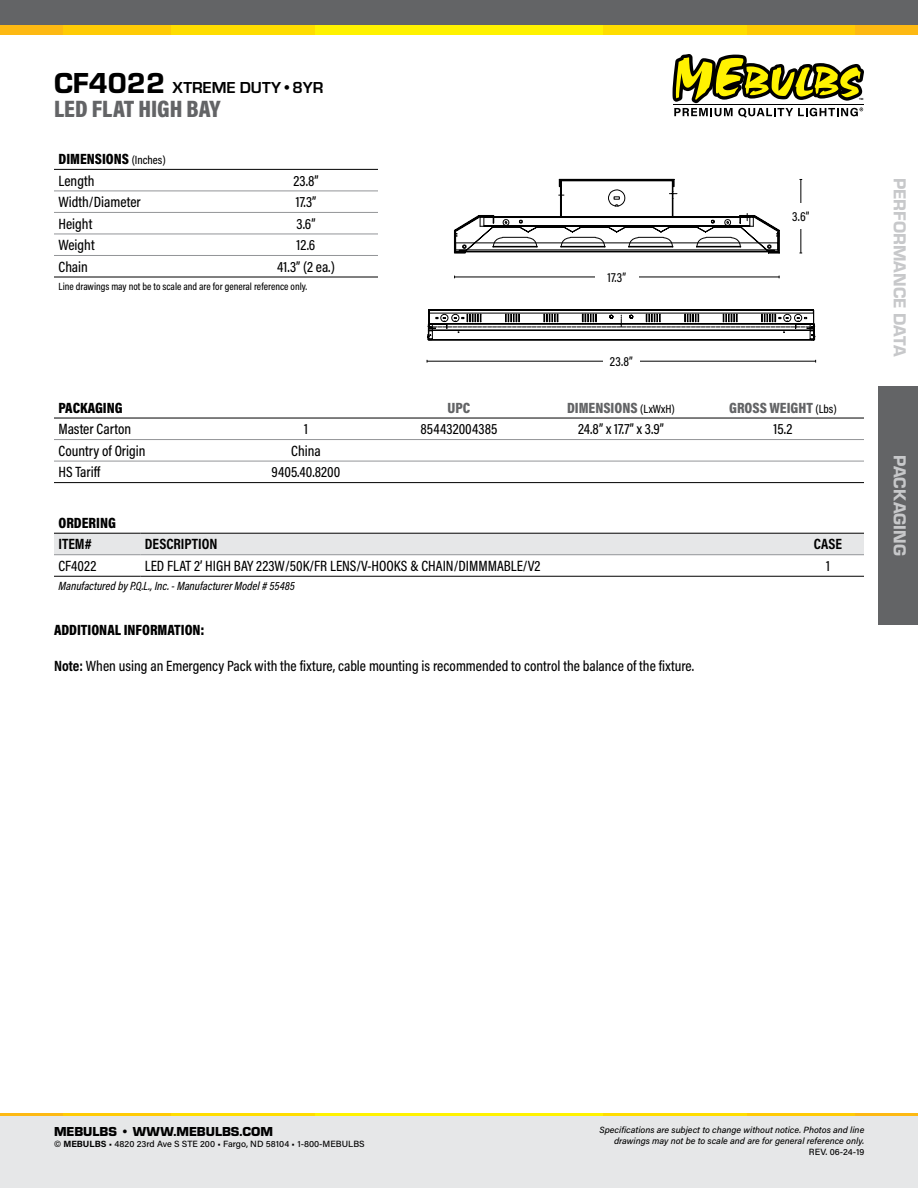
<style>
.page{position:relative;width:918px;height:1188px;background:#fff}
.page>*{position:absolute;margin:0;border:0;box-sizing:border-box;transform-origin:0 0}
.t1{font:900 24px "Acumin Pro Cond";color:#636466}
.t2{font:18px "Eurostile Hea";color:#c7c8ca}
.t3{font:700 16.5px "Eurostile";color:#000}
.t4{font:500 15px "Acumin Pro Cond";color:#000}
.t5{font:900 15px "Acumin Pro Cond";color:#000}
.t6{font:900 15px "Acumin Pro Cond";color:#636466}
.t7{font:700 15px "Acumin Pro Cond";color:#000}
.t8{font:900 13.5px "Eurostile";color:#000}
.t9{font:500 13.35px "Acumin Pro Cond";color:#000}
.t10{font:italic 500 12px "Acumin Pro Cond";color:#000}
.t11{font:500 10.5px "Acumin Pro Cond";color:#000}
.t12{font:italic 500 9px/10.5px "Acumin Pro";color:#000;text-align:right}
.t13{font:500 9px "Acumin Pro";color:#000}
.t14{font:700 3px "Acumin Pro";color:#000}
.s1{font-family:"Eurostile Hea";font-weight:400;font-size:30px}
.s2{font-weight:500;font-size:12px}
.s3{font-weight:500;font-size:12px;color:#000}
.s4{font-weight:700}
</style>
<div class="page">
<div style="left:0;top:1115px;width:918px;height:73px;background:#e6e7e8"></div>
<div style="left:0;top:0;width:918px;height:30px;background:#636466"></div>
<div style="left:0;top:25px;width:918px;height:10px;background:#fdb913"></div>
<div style="left:63px;top:25px;width:792px;height:10px;background:#ffcb05"></div>
<div style="left:171px;top:25px;width:576px;height:10px;background:#fd0"></div>
<div style="left:315px;top:25px;width:288px;height:10px;background:#fff200"></div>
<hr style="left:0;top:1113px;width:918px;height:2px;background:#fdb913">
<hr style="left:63px;top:1113px;width:792px;height:2px;background:#ffcb05">
<hr style="left:171px;top:1113px;width:576px;height:2px;background:#fd0">
<hr style="left:315px;top:1113px;width:288px;height:2px;background:#fff200">
<svg style="left:673px;top:54px;width:191px;height:64px"></svg>
<hr style="left:673px;top:104px;width:190px;height:1px;background:#000">
<div style="left:878px;top:386px;width:40px;height:239px;background:#636466"></div>
<hr style="left:54px;top:439px;width:180px;height:1px;background:#939598">
<hr style="left:234px;top:439px;width:144px;height:1px;background:#939598">
<hr style="left:378px;top:439px;width:162px;height:1px;background:#939598">
<hr style="left:540px;top:439px;width:162px;height:1px;background:#939598">
<hr style="left:702px;top:439px;width:162px;height:1px;background:#939598">
<hr style="left:54px;top:461px;width:180px;height:1px;background:#939598">
<hr style="left:234px;top:461px;width:144px;height:1px;background:#939598">
<hr style="left:378px;top:461px;width:162px;height:1px;background:#939598">
<hr style="left:540px;top:461px;width:162px;height:1px;background:#939598">
<hr style="left:702px;top:461px;width:162px;height:1px;background:#939598">
<hr style="left:54px;top:418px;width:180px;height:1px;background:#000">
<hr style="left:234px;top:418px;width:144px;height:1px;background:#000">
<hr style="left:378px;top:418px;width:162px;height:1px;background:#000">
<hr style="left:540px;top:418px;width:162px;height:1px;background:#000">
<hr style="left:702px;top:418px;width:162px;height:1px;background:#000">
<hr style="left:54px;top:482px;width:180px;height:1px;background:#000">
<hr style="left:234px;top:482px;width:144px;height:1px;background:#000">
<hr style="left:378px;top:482px;width:162px;height:1px;background:#000">
<hr style="left:540px;top:482px;width:162px;height:1px;background:#000">
<hr style="left:702px;top:482px;width:162px;height:1px;background:#000">
<div style="left:54px;top:534px;width:810px;height:20px;background:#e6e7e8"></div>
<hr style="left:54px;top:554px;width:86px;height:1px;background:#939598">
<hr style="left:140px;top:554px;width:652px;height:1px;background:#939598">
<hr style="left:792px;top:554px;width:72px;height:1px;background:#939598">
<hr style="left:54px;top:576px;width:86px;height:1px;background:#000">
<hr style="left:140px;top:576px;width:652px;height:1px;background:#000">
<hr style="left:792px;top:576px;width:72px;height:1px;background:#000">
<hr style="left:54px;top:533px;width:86px;height:1px;background:#000">
<hr style="left:140px;top:533px;width:652px;height:1px;background:#000">
<hr style="left:792px;top:533px;width:72px;height:1px;background:#000">
<hr style="left:54px;top:191px;width:180px;height:1px;background:#939598">
<hr style="left:234px;top:191px;width:144px;height:1px;background:#939598">
<hr style="left:54px;top:212px;width:180px;height:1px;background:#939598">
<hr style="left:234px;top:212px;width:144px;height:1px;background:#939598">
<hr style="left:54px;top:234px;width:180px;height:1px;background:#939598">
<hr style="left:234px;top:234px;width:144px;height:1px;background:#939598">
<hr style="left:54px;top:255px;width:180px;height:1px;background:#939598">
<hr style="left:234px;top:255px;width:144px;height:1px;background:#939598">
<hr style="left:54px;top:169px;width:180px;height:1px;background:#000">
<hr style="left:234px;top:169px;width:144px;height:1px;background:#000">
<hr style="left:54px;top:277px;width:180px;height:1px;background:#000">
<hr style="left:234px;top:277px;width:144px;height:1px;background:#000">
<hr style="left:427px;top:361px;width:389px;height:1px;background:#000">
<div style="left:603px;top:355px;width:37px;height:13px;background:#fff"></div>
<hr style="left:429px;top:340px;width:385px;height:1px;background:#000">
<svg style="left:427px;top:309px;width:388px;height:31px"></svg>
<hr style="left:801px;top:179px;width:1px;height:74px;background:#000">
<hr style="left:455px;top:277px;width:324px;height:1px;background:#000">
<div style="left:595px;top:269px;width:43px;height:16px;background:#fff"></div>
<div style="left:788px;top:204px;width:26px;height:25px;background:#fff"></div>
<svg style="left:454px;top:179px;width:326px;height:74px"></svg>
<p class="t3" style="left:54px;top:75px;width:271px"><span class="s1">CF4022</span> XTREME DUTY•8YR</p>
<p class="t1" style="left:54px;top:93px;width:168px">LED FLAT HIGH BAY</p>
<p class="t5" style="left:58px;top:149px;width:109px">DIMENSIONS <span class="s2">(Inches)</span></p>
<p class="t4" style="left:58px;top:171px;width:37px">Length</p>
<p class="t4" style="left:293px;top:171px;width:27px">23.8”</p>
<p class="t4" style="left:58px;top:192px;width:84px">Width/Diameter</p>
<p class="t4" style="left:296px;top:192px;width:22px">17.3”</p>
<p class="t4" style="left:58px;top:214px;width:35px">Height</p>
<p class="t4" style="left:296px;top:214px;width:21px">3.6”</p>
<p class="t4" style="left:58px;top:235px;width:38px">Weight</p>
<p class="t4" style="left:297px;top:235px;width:20px">12.6</p>
<p class="t4" style="left:58px;top:257px;width:31px">Chain</p>
<p class="t4" style="left:277px;top:257px;width:59px">41.3” (2 ea.)</p>
<p class="t11" style="left:58px;top:280px;width:250px">Line drawings may not be to scale and are for general reference only.</p>
<p class="t9" style="left:608px;top:269px;width:20px">17.3”</p>
<p class="t9" style="left:792px;top:208px;width:19px">3.6”</p>
<p class="t14" style="left:859px;top:97px;width:6px">TM</p>
<p class="t9" style="left:610px;top:353px;width:24px">23.8”</p>
<p class="t5" style="left:58px;top:398px;width:66px">PACKAGING</p>
<p class="t6" style="left:448px;top:398px;width:24px">UPC</p>
<p class="t6" style="left:567px;top:398px;width:109px">DIMENSIONS <span class="s3">(LxWxH)</span></p>
<p class="t6" style="left:729px;top:398px;width:109px">GROSS WEIGHT <span class="s3">(Lbs)</span></p>
<p class="t4" style="left:58px;top:419px;width:74px">Master Carton</p>
<p class="t4" style="left:304px;top:419px;width:5px">1</p>
<p class="t4" style="left:421px;top:419px;width:78px">854432004385</p>
<p class="t4" style="left:578px;top:419px;width:87px">24.8” x 17.7” x 3.9”</p>
<p class="t4" style="left:774px;top:419px;width:20px">15.2</p>
<p class="t4" style="left:58px;top:441px;width:88px">Country of Origin</p>
<p class="t4" style="left:291px;top:441px;width:31px">China</p>
<p class="t4" style="left:58px;top:462px;width:43px">HS Tariff</p>
<p class="t4" style="left:272px;top:462px;width:70px">9405.40.8200</p>
<p class="t5" style="left:58px;top:513px;width:59px">ORDERING</p>
<p class="t7" style="left:58px;top:534px;width:35px">ITEM#</p>
<p class="t7" style="left:145px;top:534px;width:74px">DESCRIPTION</p>
<p class="t7" style="left:814px;top:534px;width:30px">CASE</p>
<p class="t4" style="left:58px;top:556px;width:39px">CF4022</p>
<p class="t4" style="left:145px;top:556px;width:397px">LED FLAT 2’ HIGH BAY 223W/50K/FR LENS/V-HOOKS &amp; CHAIN/DIMMMABLE/V2</p>
<p class="t4" style="left:826px;top:556px;width:5px">1</p>
<p class="t10" style="left:58px;top:578px;width:238px">Manufactured by P.Q.L., Inc. - Manufacturer Model # 55485</p>
<p class="t5" style="left:54px;top:621px;width:152px">ADDITIONAL INFORMATION:</p>
<p class="t4" style="left:54px;top:657px;width:642px"><span class="s4">Note:</span> When using an Emergency Pack with the fixture, cable mounting is recommended to control the balance of the fixture.</p>
<p class="t2" style="left:912px;top:178px;width:180px;rotate:90deg">PERFORMANCE DATA</p>
<p class="t2" style="left:912px;top:455px;width:102px;rotate:90deg">PACKAGING</p>
<p class="t8" style="left:54px;top:1122px;width:221px">MEBULBS <span class="s4">•</span> WWW.MEBULBS.COM</p>
<p class="t13" style="left:54px;top:1138px;width:312px">© <span class="s4">MEBULBS</span> • 4820 23rd Ave S STE 200 • Fargo, ND 58104 • 1-800-MEBULBS</p>
<p class="t12" style="left:600px;top:1125px;width:266px">Specifications are subject to change without notice. Photos and line drawings may not be to scale and are for general reference only.</p>
<p class="t13" style="left:809px;top:1145px;width:57px">REV. 06-24-19</p>
</div>
